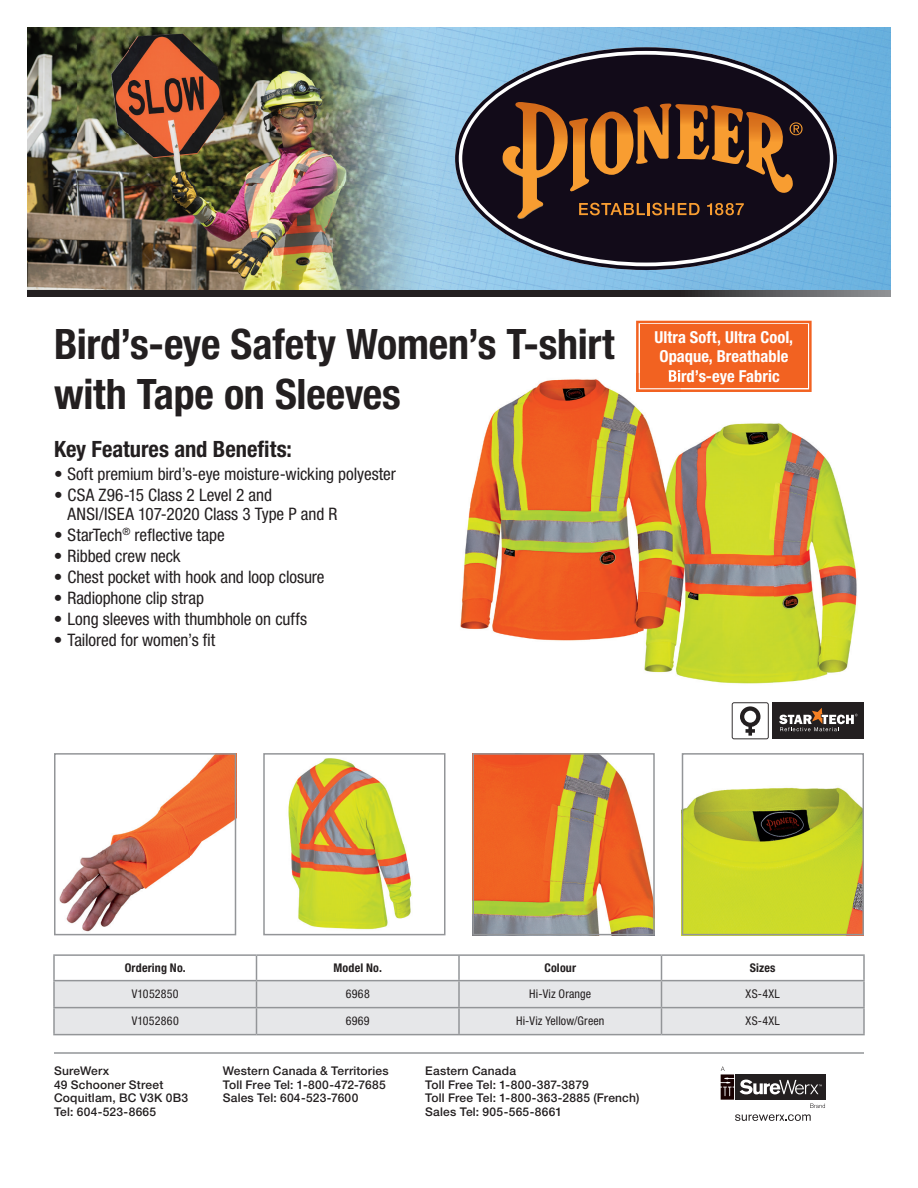
<style>
.page{position:relative;width:918px;height:1188px;background:#fff}
.page>*{position:absolute;margin:0;border:0;box-sizing:border-box;transform-origin:0 0}
.t1{font:700 condensed 42px/49.5px "Helvetica Neue LT Std";letter-spacing:-.005em;color:#231f20}
.t2{font:700 condensed 22.5px "Helvetica Neue LT Std";color:#231f20}
.t3{font:condensed 17.25px/19.5px "Helvetica Neue LT Std";letter-spacing:-.005em;color:#231f20}
.t4{font:700 condensed 16.5px/19.5px "Helvetica Neue LT Std";color:#fff;text-align:center}
.t5{font:500 12px/13.5px "Helvetica Neue LT Std";letter-spacing:.02em;color:#231f20}
.t6{font:condensed 12px "Helvetica Neue LT Std";letter-spacing:.015em;color:#231f20}
.t7{font:700 condensed 12px "Helvetica Neue LT Std";letter-spacing:.015em;color:#231f20}
</style>
<div class="page">
<img style="left:436px;top:27px;width:455px;height:263px">
<img style="left:27px;top:27px;width:409px;height:263px">
<svg style="left:455px;top:47px;width:382px;height:223px;background:#82adcb"></svg>
<div style="left:462px;top:55px;width:368px;height:208px;background:#120b19;border-radius:50%"></div>
<svg style="left:502px;top:102px;width:301px;height:116px"></svg>
<svg style="left:27px;top:290px;width:864px;height:7px;background:#312e2f"></svg>
<img style="left:685px;top:787px;width:176px;height:145px">
<div style="left:682px;top:753px;width:182px;height:182px;border:2px solid #939598"></div>
<img style="left:59px;top:756px;width:174px;height:176px">
<div style="left:54px;top:753px;width:182px;height:182px;border:2px solid #939598"></div>
<img style="left:475px;top:756px;width:177px;height:176px">
<div style="left:472px;top:753px;width:183px;height:182px;border:2px solid #939598"></div>
<img style="left:681px;top:423px;width:93px;height:129px">
<img style="left:774px;top:423px;width:83px;height:260px">
<img style="left:644px;top:552px;width:130px;height:132px">
<svg style="left:732px;top:702px;width:37px;height:37px"></svg>
<img style="left:288px;top:758px;width:124px;height:172px">
<div style="left:263px;top:753px;width:183px;height:182px;border:2px solid #939598"></div>
<div style="left:636px;top:321px;width:176px;height:71px;background:#f26221"></div>
<img style="left:460px;top:379px;width:130px;height:262px">
<img style="left:590px;top:379px;width:54px;height:221px">
<img style="left:590px;top:600px;width:48px;height:40px">
<img style="left:638px;top:417px;width:43px;height:228px">
<img style="left:636px;top:373px;width:45px;height:19px">
<img style="left:641px;top:373px;width:40px;height:14px">
<div style="left:772px;top:702px;width:92px;height:37px;background:#231f20"></div>
<svg style="left:779px;top:708px;width:79px;height:23px"></svg>
<hr style="left:54px;top:1052px;width:810px;height:2px;background:#939598">
<div style="left:720px;top:1074px;width:106px;height:27px;background:#eeeded"></div>
<div style="left:735px;top:1074px;width:90px;height:26px;background:#231f20"></div>
<svg style="left:740px;top:1080px;width:82px;height:14px"></svg>
<svg style="left:810px;top:1104px;width:15px;height:4px"></svg>
<svg style="left:721px;top:1066px;width:13px;height:34px"></svg>
<svg style="left:735px;top:1114px;width:76px;height:7px"></svg>
<svg style="left:55px;top:981px;width:808px;height:53px;background:#e4e5e7"></svg>
<hr style="left:53px;top:954px;width:203px;height:2px;background:#939598">
<hr style="left:53px;top:956px;width:2px;height:24px;background:#939598">
<hr style="left:256px;top:954px;width:203px;height:2px;background:#939598">
<hr style="left:459px;top:954px;width:203px;height:2px;background:#939598">
<hr style="left:458px;top:956px;width:2px;height:24px;background:#939598">
<hr style="left:662px;top:954px;width:203px;height:2px;background:#939598">
<hr style="left:863px;top:956px;width:2px;height:24px;background:#939598">
<hr style="left:53px;top:980px;width:203px;height:1px;background:#939598">
<hr style="left:256px;top:980px;width:203px;height:1px;background:#939598">
<hr style="left:459px;top:980px;width:203px;height:1px;background:#939598">
<hr style="left:662px;top:980px;width:203px;height:1px;background:#939598">
<hr style="left:53px;top:981px;width:2px;height:26px;background:#939598">
<hr style="left:458px;top:981px;width:2px;height:26px;background:#939598">
<hr style="left:863px;top:981px;width:2px;height:26px;background:#939598">
<hr style="left:53px;top:1007px;width:203px;height:1px;background:#939598">
<hr style="left:53px;top:1008px;width:2px;height:26px;background:#939598">
<hr style="left:256px;top:1007px;width:203px;height:1px;background:#939598">
<svg style="left:256px;top:956px;width:1px;height:78px"></svg>
<hr style="left:459px;top:1007px;width:203px;height:1px;background:#939598">
<hr style="left:458px;top:1008px;width:2px;height:26px;background:#939598">
<hr style="left:662px;top:1007px;width:203px;height:1px;background:#939598">
<svg style="left:661px;top:956px;width:1px;height:78px"></svg>
<hr style="left:863px;top:1008px;width:2px;height:26px;background:#939598">
<hr style="left:53px;top:1034px;width:203px;height:1px;background:#939598">
<hr style="left:256px;top:1034px;width:203px;height:1px;background:#939598">
<hr style="left:459px;top:1034px;width:203px;height:1px;background:#939598">
<hr style="left:662px;top:1034px;width:203px;height:1px;background:#939598">
<h1 class="t1" style="left:54px;top:319px;width:562px">Bird’s-eye Safety Women’s T-shirt with Tape on Sleeves</h1>
<h2 class="t2" style="left:54px;top:436px;width:239px">Key Features and Benefits:</h2>
<p class="t3" style="left:54px;top:464px;width:343px">• Soft premium bird’s-eye moisture-wicking polyester</p>
<p class="t3" style="left:68px;top:485px;width:271px;text-indent:-14px">• CSA Z96-15 Class 2 Level 2 and<br>ANSI/ISEA 107-2020 Class 3 Type P and R</p>
<p class="t3" style="left:54px;top:525px;width:172px">• StarTech<sup>®</sup> reflective tape</p>
<p class="t3" style="left:54px;top:546px;width:128px">• Ribbed crew neck</p>
<p class="t3" style="left:54px;top:567px;width:272px">• Chest pocket with hook and loop closure</p>
<p class="t3" style="left:54px;top:588px;width:152px">• Radiophone clip strap</p>
<p class="t3" style="left:54px;top:609px;width:255px">• Long sleeves with thumbhole on cuffs</p>
<p class="t3" style="left:54px;top:630px;width:163px">• Tailored for women’s fit</p>
<p class="t4" style="left:654px;top:327px;width:140px">Ultra Soft, Ultra Cool,<br>Opaque, Breathable<br>Bird’s-eye Fabric</p>
<p class="t7" style="left:125px;top:961px;width:63px">Ordering No.</p>
<p class="t7" style="left:334px;top:961px;width:50px">Model No.</p>
<p class="t7" style="left:544px;top:961px;width:33px">Colour</p>
<p class="t7" style="left:750px;top:961px;width:27px">Sizes</p>
<p class="t6" style="left:132px;top:987px;width:48px">V1052850</p>
<p class="t6" style="left:346px;top:987px;width:26px">6968</p>
<p class="t6" style="left:529px;top:987px;width:63px">Hi-Viz Orange</p>
<p class="t6" style="left:746px;top:987px;width:36px">XS-4XL</p>
<p class="t6" style="left:132px;top:1014px;width:49px">V1052860</p>
<p class="t6" style="left:346px;top:1014px;width:25px">6969</p>
<p class="t6" style="left:516px;top:1014px;width:90px">Hi-Viz Yellow/Green</p>
<p class="t6" style="left:746px;top:1014px;width:36px">XS-4XL</p>
<p class="t5" style="left:54px;top:1064px;width:136px">SureWerx<br>49 Schooner Street<br>Coquitlam, BC V3K 0B3<br>Tel: 604-523-8665</p>
<p class="t5" style="left:223px;top:1064px;width:167px">Western Canada &amp; Territories<br>Toll Free Tel: 1-800-472-7685<br>Sales Tel: 604-523-7600</p>
<p class="t5" style="left:425px;top:1064px;width:216px">Eastern Canada<br>Toll Free Tel: 1-800-387-3879<br>Toll Free Tel: 1-800-363-2885 (French)<br>Sales Tel: 905-565-8661</p>
</div>
